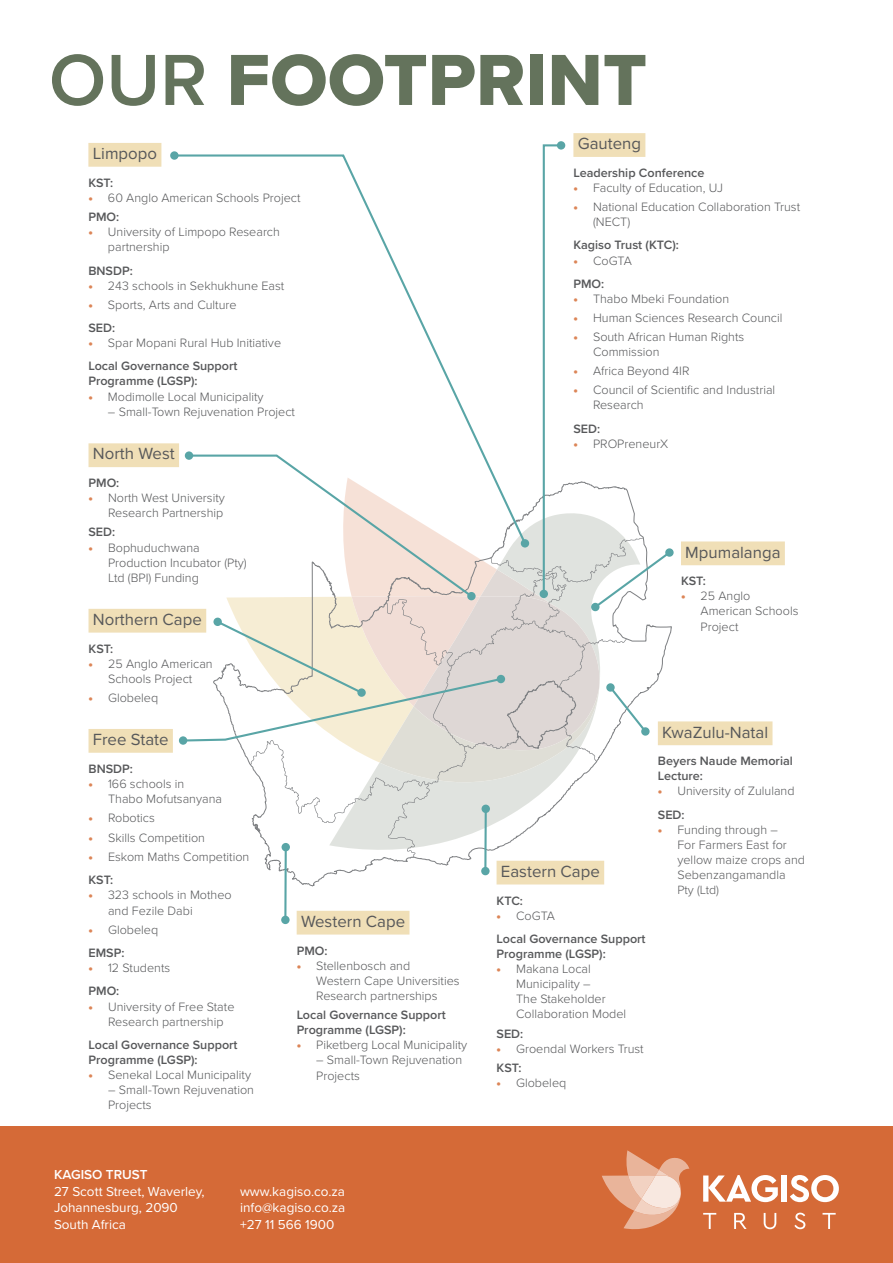
<style>
.page{position:relative;width:893px;height:1263px;background:#fff}
.page>*{position:absolute;margin:0;border:0;box-sizing:border-box;transform-origin:0 0}
.t1{font:75px "Proxima Nova Extrabld";color:#64735c}
.t2{font:16.8px "Proxima Nova";color:#57585a}
.t3{font:13.5px/16.5px "Proxima Nova";color:#fff}
.t4{font:600 13.5px "Proxima Nova";color:#fff}
.t5{font:300 12.6px/15.1px "Proxima Nova";color:#57585a}
.t6{font:600 12.6px/15.1px "Proxima Nova";color:#57585a}
.t7{font:300 12.45px "Proxima Nova";color:#57585a}
.s1{font-family:"Proxima Nova";font-weight:600}
.s2{font-weight:900;color:#dc8557}
.s3{font-weight:600}
.s4{font-weight:300}
</style>
<div class="page">
<div style="left:0;top:1127px;width:893px;height:136px;background:#d56a37"></div>
<svg style="left:703px;top:1175px;width:75px;height:27px"></svg>
<div style="left:781px;top:1175px;width:6px;height:27px;background:#fff"></div>
<svg style="left:790px;top:1175px;width:49px;height:27px"></svg>
<svg style="left:602px;top:1150px;width:87px;height:79px"></svg>
<svg style="left:703px;top:1213px;width:13px;height:16px"></svg>
<svg style="left:734px;top:1213px;width:13px;height:16px"></svg>
<svg style="left:764px;top:1213px;width:12px;height:16px"></svg>
<svg style="left:794px;top:1212px;width:11px;height:17px"></svg>
<svg style="left:822px;top:1213px;width:14px;height:16px"></svg>
<svg style="left:264px;top:858px;width:341px;height:29px"></svg>
<div style="left:89px;top:443px;width:90px;height:24px;background:#f0dfb7"></div>
<div style="left:89px;top:609px;width:117px;height:24px;background:#f0dfb7"></div>
<div style="left:89px;top:729px;width:84px;height:24px;background:#f0dfb7"></div>
<div style="left:88px;top:143px;width:73px;height:24px;background:#f0dfb7"></div>
<div style="left:658px;top:721px;width:114px;height:24px;background:#f0dfb7"></div>
<div style="left:681px;top:541px;width:104px;height:24px;background:#f0dfb7"></div>
<div style="left:297px;top:911px;width:112px;height:23px;background:#f0dfb7"></div>
<div style="left:170px;top:151px;width:9px;height:9px;background:#59a5a6;border-radius:50%"></div>
<svg style="left:179px;top:736px;width:8px;height:9px"></svg>
<hr style="left:284px;top:847px;width:3px;height:73px;background:#59a5a6">
<div style="left:281px;top:916px;width:9px;height:8px;background:#59a5a6;border-radius:50%"></div>
<hr style="left:484px;top:809px;width:3px;height:62px;background:#59a5a6">
<div style="left:481px;top:867px;width:9px;height:8px;background:#59a5a6;border-radius:50%"></div>
<svg style="left:665px;top:548px;width:9px;height:9px"></svg>
<div style="left:497px;top:861px;width:107px;height:23px;background:#f0dfb7"></div>
<svg style="left:181px;top:143px;width:491px;height:715px"></svg>
<div style="left:185px;top:451px;width:8px;height:9px;background:#59a5a6;border-radius:50%"></div>
<div style="left:467px;top:592px;width:9px;height:8px;background:#59a5a6;border-radius:50%"></div>
<div style="left:573px;top:133px;width:72px;height:24px;background:#f0dfb7"></div>
<h1 class="t1" style="left:49px;top:24px;width:600px"><span class="s1">OUR</span> FOOTPRINT</h1>
<h2 class="t2" style="left:93px;top:141px;width:66px">Limpopo</h2>
<p class="t6" style="left:88px;top:175px;width:26px">KST:</p>
<p class="t5" style="left:88px;top:187px;width:214px;line-height:19.4px"><span class="s2">•</span> 60 Anglo American Schools Project<br><span class="s3">PMO:</span></p>
<p class="t5" style="left:108px;top:224px;width:174px;text-indent:-20px"><span class="s2">•</span> University of Limpopo Research partnership</p>
<p class="t6" style="left:88px;top:262px;width:46px">BNSDP:</p>
<p class="t5" style="left:88px;top:277px;width:197px"><span class="s2">•</span> 243 schools in Sekhukhune East</p>
<p class="t5" style="left:88px;top:292px;width:150px;line-height:23.2px"><span class="s2">•</span> Sports, Arts and Culture<br><span class="s3">SED:</span></p>
<p class="t5" style="left:88px;top:331px;width:194px;line-height:23.2px"><span class="s2">•</span> Spar Mopani Rural Hub Initiative<br><span class="s3">Local Governance Support</span></p>
<p class="t6" style="left:88px;top:373px;width:111px">Programme (LGSP):</p>
<p class="t5" style="left:88px;top:388px;width:177px"><span class="s2">•</span> Modimolle Local Municipality</p>
<p class="t5" style="left:108px;top:403px;width:189px">– Small-Town Rejuvenation Project</p>
<h2 class="t2" style="left:93px;top:441px;width:83px">North West</h2>
<p class="t6" style="left:89px;top:475px;width:32px">PMO:</p>
<p class="t5" style="left:89px;top:490px;width:138px;text-align:right"><span class="s2">•</span> North West University<br>Research Partnership</p>
<p class="t6" style="left:89px;top:524px;width:28px">SED:</p>
<p class="t5" style="left:108px;top:539px;width:140px;text-indent:-20px"><span class="s2">•</span> Bophuduchwana<br>Production Incubator (Pty)<br>Ltd (BPI) Funding</p>
<h2 class="t2" style="left:93px;top:607px;width:111px">Northern Cape</h2>
<p class="t6" style="left:89px;top:640px;width:26px">KST:</p>
<p class="t5" style="left:89px;top:655px;width:126px;text-align:center"><span class="s2">•</span> 25 Anglo American<br>Schools Project</p>
<p class="t5" style="left:89px;top:689px;width:71px"><span class="s2">•</span> Globeleq</p>
<h2 class="t2" style="left:93px;top:727px;width:77px">Free State</h2>
<p class="t6" style="left:89px;top:761px;width:46px">BNSDP:</p>
<p class="t5" style="left:108px;top:775px;width:115px;text-indent:-20px"><span class="s2">•</span> 166 schools in<br>Thabo Mofutsanyana</p>
<p class="t5" style="left:89px;top:810px;width:68px"><span class="s2">•</span> Robotics</p>
<p class="t5" style="left:89px;top:829px;width:118px"><span class="s2">•</span> Skills Competition</p>
<p class="t5" style="left:89px;top:844px;width:162px;line-height:23.5px"><span class="s2">•</span> Eskom Maths Competition<br><span class="s3">KST:</span></p>
<p class="t5" style="left:108px;top:887px;width:125px;text-indent:-20px"><span class="s2">•</span> 323 schools in Motheo and Fezile Dabi</p>
<p class="t5" style="left:89px;top:917px;width:71px;line-height:23.2px"><span class="s2">•</span> Globeleq<br><span class="s3">EMSP:</span></p>
<p class="t5" style="left:89px;top:956px;width:83px;line-height:23.2px"><span class="s2">•</span> 12 Students<br><span class="s3">PMO:</span></p>
<p class="t5" style="left:108px;top:998px;width:128px;text-indent:-20px"><span class="s2">•</span> University of Free State<br>Research partnership</p>
<p class="t6" style="left:89px;top:1037px;width:151px">Local Governance Support<br>Programme (LGSP):</p>
<p class="t5" style="left:89px;top:1067px;width:164px"><span class="s2">•</span> Senekal Local Municipality</p>
<p class="t5" style="left:108px;top:1082px;width:147px">– Small-Town Rejuvenation<br>Projects</p>
<h2 class="t2" style="left:301px;top:909px;width:106px">Western Cape</h2>
<p class="t6" style="left:297px;top:942px;width:32px">PMO:</p>
<p class="t5" style="left:316px;top:957px;width:145px;text-indent:-20px"><span class="s2">•</span> Stellenbosch and<br>Western Cape Universities<br>Research partnerships</p>
<p class="t6" style="left:297px;top:1007px;width:151px">Local Governance Support<br>Programme (LGSP):</p>
<p class="t5" style="left:297px;top:1037px;width:172px"><span class="s2">•</span> Piketberg Local Municipality</p>
<p class="t5" style="left:316px;top:1052px;width:147px">– Small-Town Rejuvenation<br>Projects</p>
<p class="t4" style="left:54px;top:1164px;width:95px">KAGISO TRUST</p>
<p class="t3" style="left:54px;top:1182px;width:152px">27 Scott Street, Waverley,<br>Johannesburg, 2090<br>South Africa</p>
<p class="t3" style="left:240px;top:1182px;width:107px;text-align:justify">www.kagiso.co.za info@kagiso.co.za +27 11 566 1900</p>
<h2 class="t2" style="left:578px;top:131px;width:65px">Gauteng</h2>
<p class="t6" style="left:573px;top:165px;width:133px">Leadership Conference</p>
<p class="t5" style="left:573px;top:180px;width:151px"><span class="s2">•</span> Faculty of Education, UJ</p>
<p class="t5" style="left:593px;top:199px;width:209px;text-indent:-20px"><span class="s2">•</span> National Education Collaboration Trust (NECT)</p>
<p class="t6" style="left:573px;top:237px;width:107px">Kagiso Trust (KTC):</p>
<p class="t5" style="left:573px;top:248px;width:60px;line-height:23.2px"><span class="s2">•</span> CoGTA<br><span class="s3">PMO:</span></p>
<p class="t5" style="left:573px;top:290px;width:157px"><span class="s2">•</span> Thabo Mbeki Foundation</p>
<p class="t5" style="left:573px;top:310px;width:211px"><span class="s2">•</span> Human Sciences Research Council</p>
<p class="t5" style="left:593px;top:329px;width:153px;text-indent:-20px"><span class="s2">•</span> South African Human Rights<br>Commission</p>
<p class="t5" style="left:573px;top:363px;width:118px"><span class="s2">•</span> Africa Beyond 4IR</p>
<p class="t5" style="left:593px;top:382px;width:184px;text-indent:-20px"><span class="s2">•</span> Council of Scientific and Industrial<br>Research</p>
<p class="t6" style="left:573px;top:421px;width:28px">SED:</p>
<p class="t5" style="left:573px;top:435px;width:96px"><span class="s2">•</span> PROPreneurX</p>
<h2 class="t2" style="left:685px;top:539px;width:97px">Mpumalanga</h2>
<p class="t6" style="left:681px;top:573px;width:26px">KST:</p>
<p class="t5" style="left:701px;top:588px;width:99px;text-indent:-20px"><span class="s2">•</span> 25 Anglo<br>American Schools<br>Project</p>
<h2 class="t2" style="left:501px;top:859px;width:100px">Eastern Cape</h2>
<p class="t6" style="left:497px;top:892px;width:28px">KTC:</p>
<p class="t6" style="left:497px;top:903px;width:151px;line-height:23.2px"><span class="s2">•</span> <span class="s4">CoGTA<br></span>Local Governance Support</p>
<p class="t6" style="left:497px;top:946px;width:111px">Programme (LGSP):</p>
<p class="t5" style="left:516px;top:961px;width:112px;text-indent:-20px"><span class="s2">•</span> Makana Local<br>Municipality –<br>The Stakeholder<br>Collaboration Model</p>
<p class="t6" style="left:497px;top:1025px;width:28px">SED:</p>
<p class="t5" style="left:497px;top:1038px;width:149px;line-height:19px"><span class="s2">•</span> Groendal Workers Trust<br><span class="s3">KST:</span></p>
<p class="t5" style="left:497px;top:1074px;width:71px"><span class="s2">•</span> Globeleq</p>
<h2 class="t2" style="left:662px;top:719px;width:107px">KwaZulu-Natal</h2>
<p class="t6" style="left:658px;top:753px;width:136px">Beyers Naude Memorial<br>Lecture:</p>
<p class="t5" style="left:658px;top:779px;width:138px;line-height:23.2px"><span class="s2">•</span> University of Zululand<br><span class="s3">SED:</span></p>
<p class="t5" style="left:677px;top:821px;width:129px;text-indent:-20px"><span class="s2">•</span> Funding through –<br>For Farmers East for yellow maize crops and<br>Sebenzangamandla</p>
<p class="t7" style="left:677px;top:880px;width:43px">Pty (Ltd)</p>
</div>
